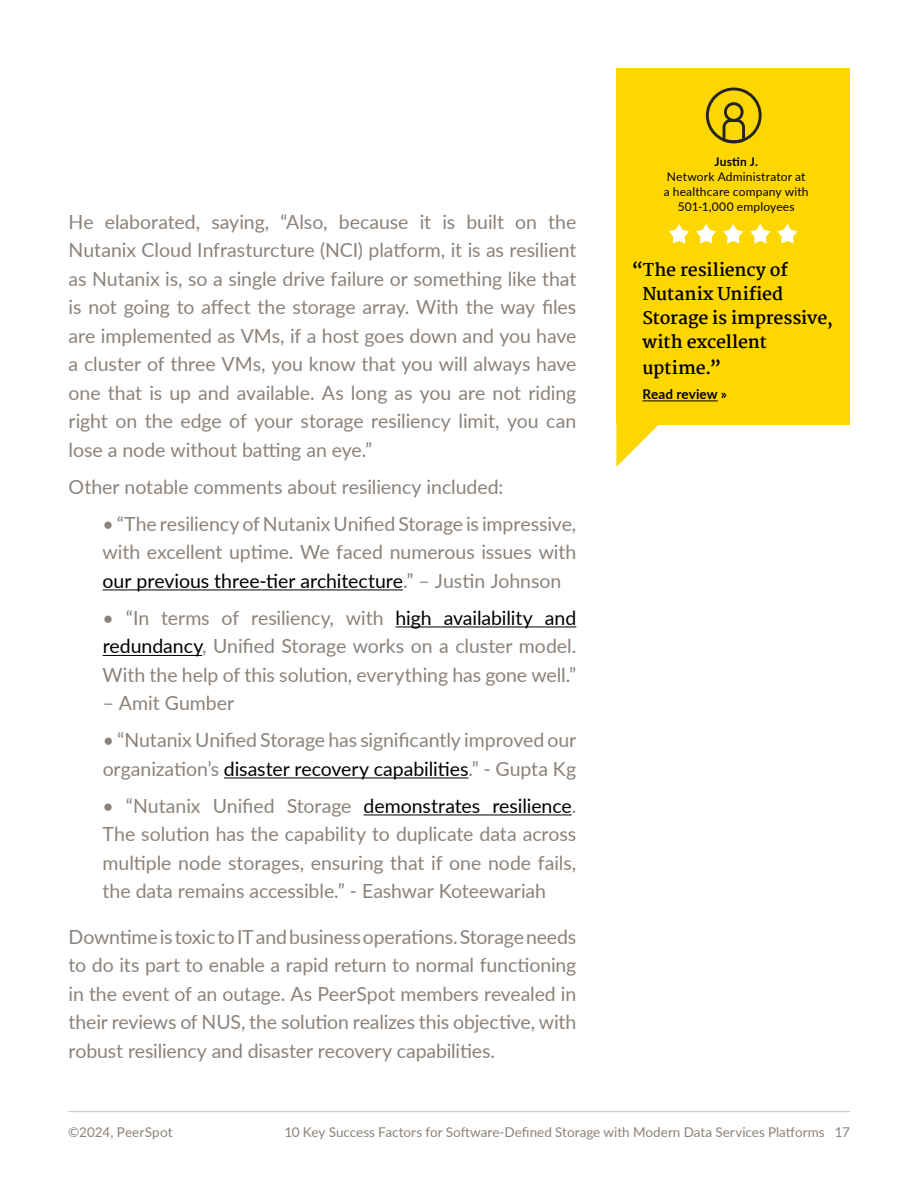
<style>
.page{position:relative;width:918px;height:1188px;background:#fff}
.page>*{position:absolute;margin:0;border:0;box-sizing:border-box;transform-origin:0 0}
.t1{font:19.5px/28.5px "Lato";letter-spacing:-.005em;color:#8b827b;text-align:justify}
.t2{font:700 17.4px/24.3px "Martel";letter-spacing:-.01em;color:#000}
.t3{font:13.5px "Lato";color:#8b827b}
.t4{font:700 13.5px "Lato";letter-spacing:.01em;color:#000}
.t5{font:12px/15px "Lato";letter-spacing:.015em;color:#000;text-align:center}
.t6{font:700 12px "Lato";color:#000}
.s1{color:#000}
</style>
<div class="page">
<hr style="left:68px;top:1111px;width:782px;height:1px;background:#c5c1bd">
<hr style="left:103px;top:590px;width:300px;height:1px;background:#000">
<hr style="left:396px;top:627px;width:180px;height:1px;background:#000">
<hr style="left:103px;top:655px;width:99px;height:1px;background:#000">
<hr style="left:224px;top:778px;width:245px;height:1px;background:#000">
<hr style="left:364px;top:815px;width:208px;height:1px;background:#000">
<div style="left:616px;top:68px;width:234px;height:357px;background:#ffd700"></div>
<svg style="left:616px;top:425px;width:43px;height:42px"></svg>
<hr style="left:642px;top:401px;width:76px;height:1px;background:#000">
<svg style="left:706px;top:88px;width:56px;height:55px"></svg>
<svg style="left:669px;top:224px;width:128px;height:20px"></svg>
<p class="t1" style="left:69px;top:207px;width:509px">He elaborated, saying, “Also, because it is built on the Nutanix Cloud Infrasturcture (NCI) platform, it is as resilient as Nutanix is, so a single drive failure or something like that is not going to affect the storage array. With the way files are implemented as VMs, if a host goes down and you have a cluster of three VMs, you know that you will always have one that is up and available. As long as you are not riding right on the edge of your storage resiliency limit, you can lose a node without batting an eye.”</p>
<p class="t1" style="left:69px;top:472px;width:436px">Other notable comments about resiliency included:</p>
<p class="t1" style="left:103px;top:509px;width:475px">• “The resiliency ofNutanix Unified Storage is impressive, with excellent uptime. We faced numerous issues with <span class="s1">our previous three-tier architecture</span>.” – Justin Johnson</p>
<p class="t1" style="left:103px;top:603px;width:475px">• “In terms of resiliency, with <span class="s1">high availability and redundancy</span>, Unified Storage works on a cluster model.<br>With the help of this solution, everything has gone well.”</p>
<p class="t1" style="left:103px;top:688px;width:133px">– Amit Gumber</p>
<p class="t1" style="left:103px;top:725px;width:475px">• “Nutanix Unified Storage has significantly improved our organization’s <span class="s1">disaster recovery capabilities</span>.” - Gupta Kg</p>
<p class="t1" style="left:103px;top:791px;width:475px">• “Nutanix Unified Storage <span class="s1">demonstrates resilience</span>.<br>The solution has the capability to duplicate data across multiple node storages, ensuring that if one node fails, the data remains accessible.” - Eashwar Koteewariah</p>
<p class="t1" style="left:69px;top:922px;width:509px">DowntimeistoxictoITandbusinessoperations.Storageneeds to do its part to enable a rapid return to normal functioning in the event of an outage. As PeerSpot members revealed in their reviews of NUS, the solution realizes this objective, with robust resiliency and disaster recovery capabilities.</p>
<p class="t6" style="left:714px;top:153px;width:45px">Justin J.</p>
<p class="t5" style="left:664px;top:169px;width:146px">Network Administrator at a healthcare company with<br>501-1,000 employees</p>
<p class="t2" style="left:642px;top:258px;width:192px;text-indent:-11px">“The resiliency of<br>Nutanix Unified<br>Storage is impressive, with excellent uptime.”</p>
<p class="t4" style="left:642px;top:384px;width:86px">Read review »</p>
<p class="t3" style="left:68px;top:1122px;width:106px">©2024, PeerSpot</p>
<p class="t3" style="left:285px;top:1122px;width:567px">10 Key Success Factors for Software-Defined Storage with Modern Data Services Platforms 17</p>
</div>
